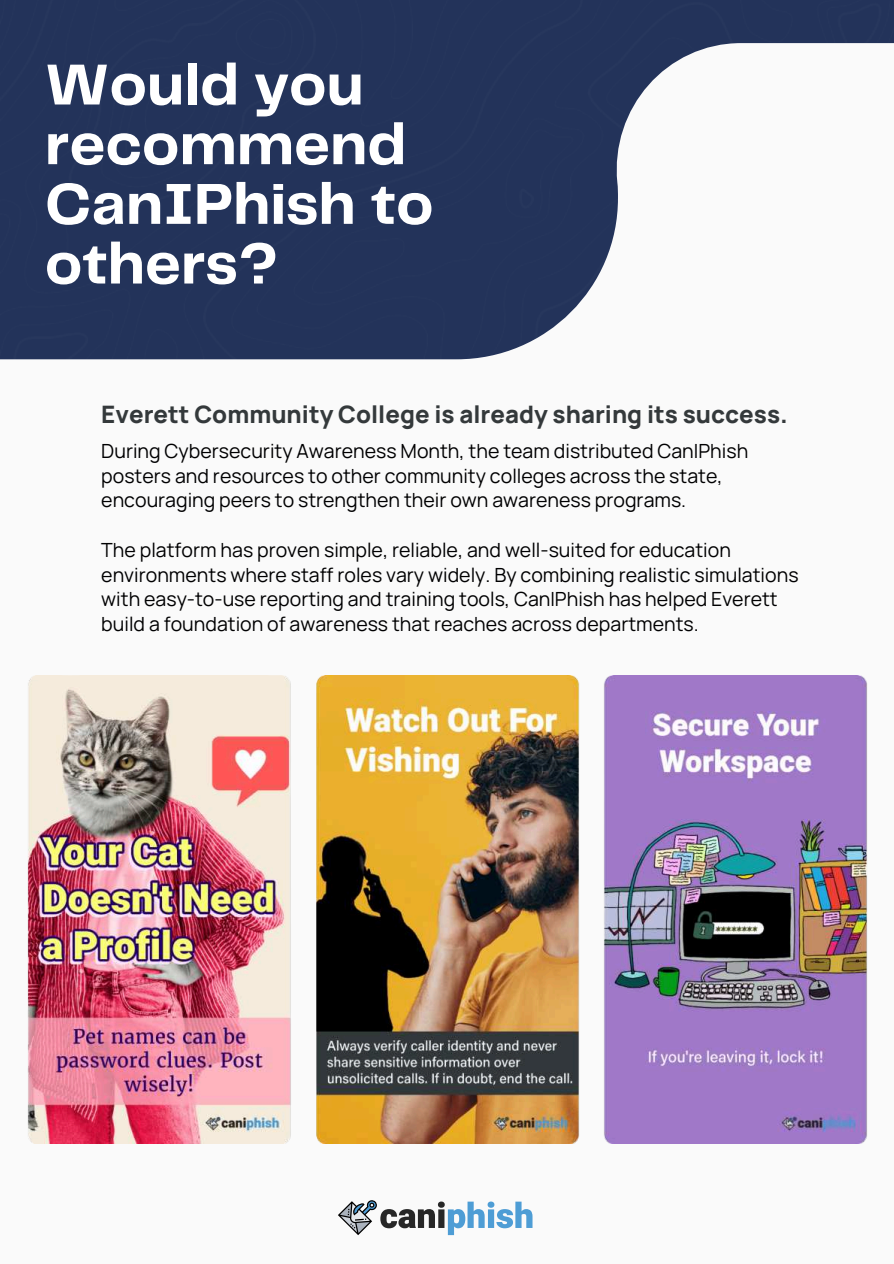
<style>
.page{position:relative;width:894px;height:1264px;background:#fff}
.page>*{position:absolute;margin:0;border:0;box-sizing:border-box;transform-origin:0 0}
.t1{font:700 59.85px/59.7px "Telegraf";color:#fff}
.t2{font:800 24px "Manrope";color:#34393b}
.t3{font:19.5px/24.8px "Manrope";color:#000001}
</style>
<div class="page">
<div style="left:0;top:0;width:893px;height:1263px;background:#fafafa"></div>
<img style="left:0;top:0;width:893px;height:360px">
<svg style="left:338px;top:1200px;width:194px;height:35px"></svg>
<img style="left:27px;top:675px;width:840px;height:468px">
<h1 class="t1" style="left:45px;top:55px;width:390px">Would you recommend<br>CanIPhish to others?</h1>
<p class="t2" style="left:101px;top:393px;width:687px">Everett Community College is already sharing its success.</p>
<p class="t3" style="left:101px;top:437px;width:648px">During Cybersecurity Awareness Month, the team distributed CanIPhish posters and resources to other community colleges across the state, encouraging peers to strengthen their own awareness programs.</p>
<p class="t3" style="left:101px;top:536px;width:698px">The platform has proven simple, reliable, and well-suited for education environments where staff roles vary widely. By combining realistic simulations with easy-to-use reporting and training tools, CanIPhish has helped Everett build a foundation of awareness that reaches across departments.</p>
</div>
